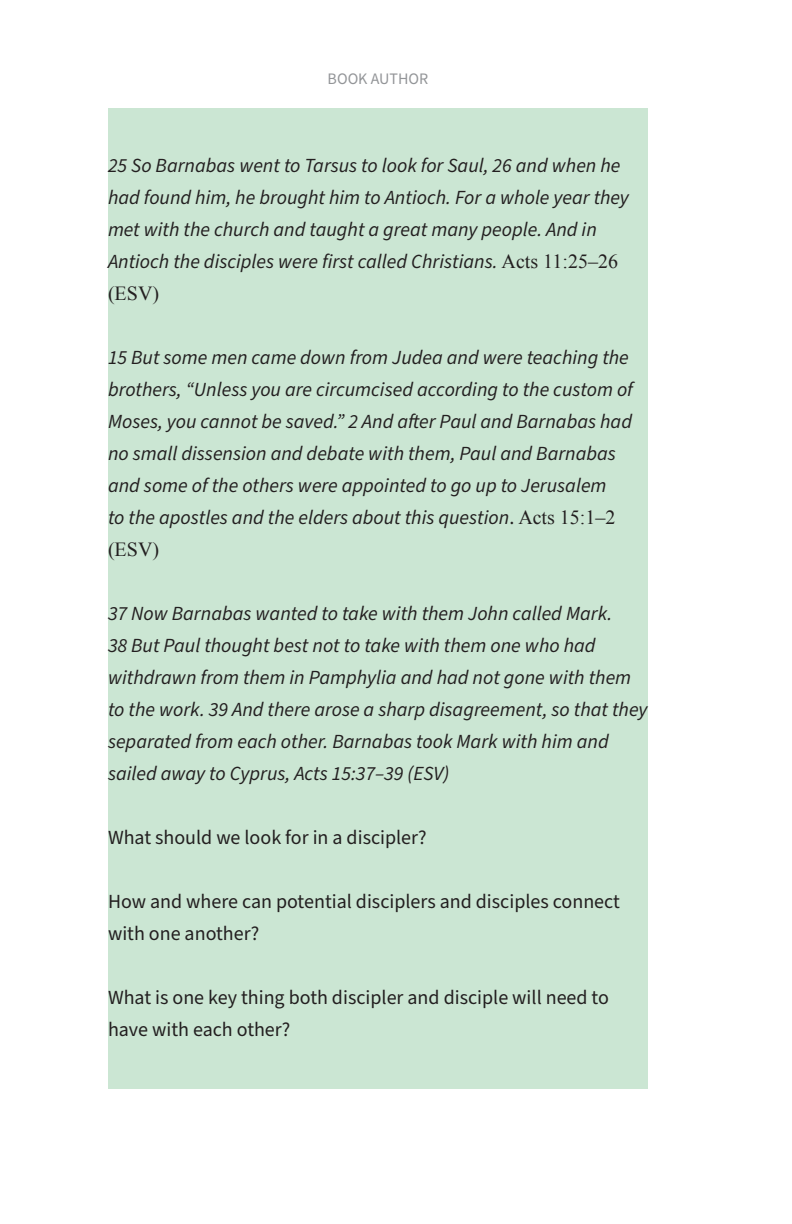
<style>
.page{position:relative;width:792px;height:1224px;background:#fff}
.page>*{position:absolute;margin:0;border:0;box-sizing:border-box;transform-origin:0 0}
.t1{font:italic 20px/32px "Source Sans Pro";color:#231f20}
.t2{font:20px/32px "Source Sans Pro";color:#231f20}
.t3{font:16px "Source Sans Pro";color:#939598}
.s1{font-family:"Times New Roman";font-style:normal}
.s2{font-style:normal}
</style>
<div class="page">
<div style="left:108px;top:108px;width:540px;height:981px;background:#cbe6d3"></div>
<p class="t3" style="left:328px;top:68px;width:102px">BOOK AUTHOR</p>
<p class="t1" style="left:108px;top:150px;width:522px">25 So Barnabas went to Tarsus to look for Saul, 26 and when he had found him, he brought him to Antioch. For a whole year they met with the church and taught a great many people. And in Antioch the disciples were first called Christians. <span class="s1">Acts 11:25–26 (ESV)</span></p>
<p class="t1" style="left:108px;top:342px;width:526px">15 But some men came down from Judea and were teaching the brothers, “Unless you are circumcised according to the custom of Moses, you cannot be saved.” 2 And after Paul and Barnabas had no small dissension and debate with them, Paul and Barnabas and some of the others were appointed to go up to Jerusalem<br>to the apostles and the elders about this question<span class="s2">.</span> <span class="s1">Acts 15:1–2 (ESV)</span></p>
<p class="t1" style="left:108px;top:598px;width:541px">37 Now Barnabas wanted to take with them John called Mark.<br>38 But Paul thought best not to take with them one who had withdrawn from them in Pamphylia and had not gone with them to the work. 39 And there arose a sharp disagreement, so that they separated from each other. Barnabas took Mark with him and sailed away to Cyprus, Acts 15:37–39 (ESV)</p>
<p class="t2" style="left:108px;top:822px;width:320px">What should we look for in a discipler?</p>
<p class="t2" style="left:108px;top:886px;width:513px">How and where can potential disciplers and disciples connect with one another?</p>
<p class="t2" style="left:108px;top:982px;width:502px">What is one key thing both discipler and disciple will need to have with each other?</p>
</div>
